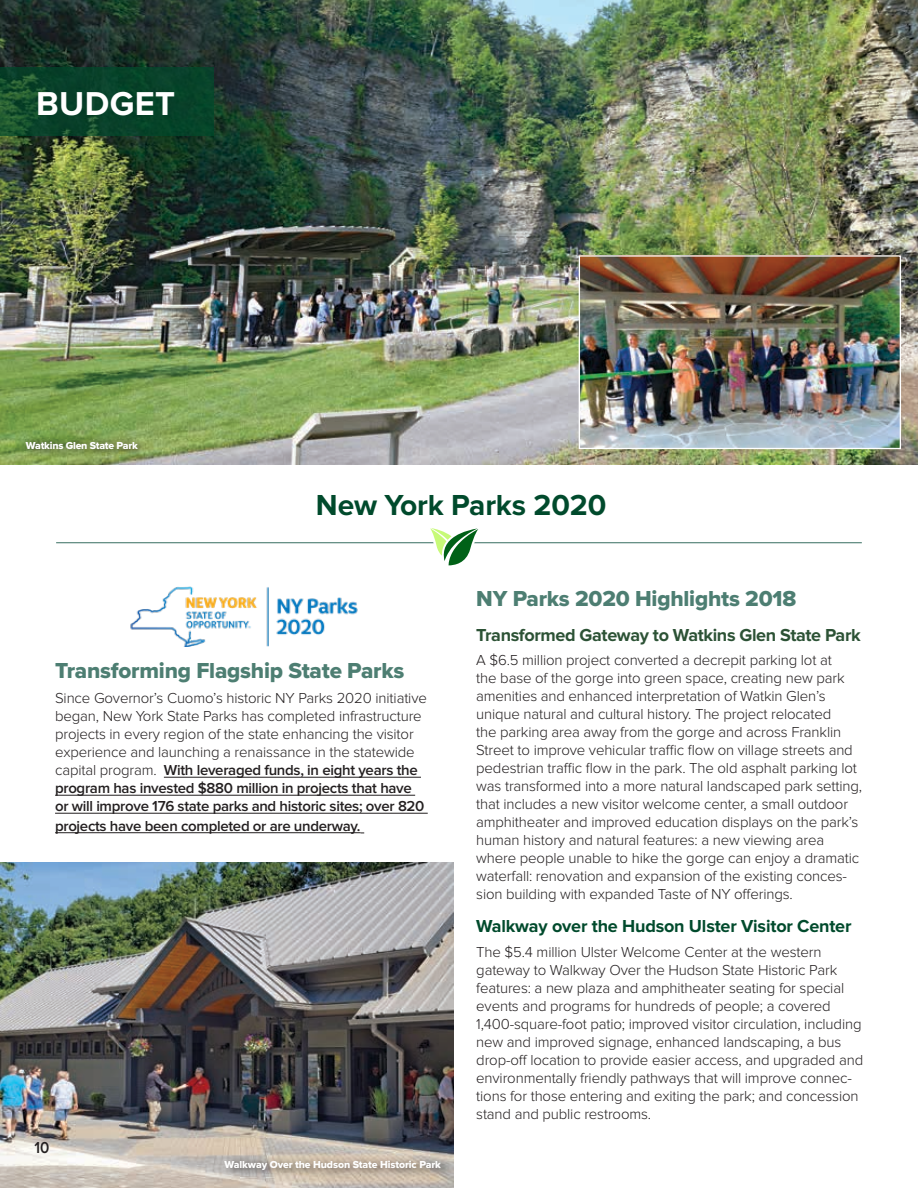
<style>
.page{position:relative;width:918px;height:1188px;background:#fff}
.page>*{position:absolute;margin:0;border:0;box-sizing:border-box;transform-origin:0 0}
.t1{font:700 34.35px "Proxima Nova";letter-spacing:.01em;color:#fff}
.t2{font:700 30px "Proxima Nova";letter-spacing:-.005em;color:#004a2c}
.t3{font:22.5px "Proxima Nova Extrabld";letter-spacing:-.01em;color:#4d7e72}
.t4{font:700 18px "Proxima Nova";letter-spacing:-.02em;color:#2c5235}
.t5{font:700 18px "Proxima Nova";letter-spacing:-.01em;color:#004a2c}
.t6{font:600 16.5px "Proxima Nova";color:#231f20;scale:.91 1}
.t7{font:300 15px/18px "Proxima Nova";letter-spacing:-.01em;color:#231f20}
.t8{font:600 15px "Proxima Nova";letter-spacing:-.02em;color:#231f20}
.t9{font:10.5px "Proxima Nova Extrabld";letter-spacing:-.01em;color:#fff}
.s1{font-weight:600}
</style>
<div class="page">
<img style="left:0;top:863px;width:453px;height:325px">
<div style="left:223px;top:1156px;width:230px;height:23px;background:#231f20;opacity:.75"></div>
<img style="left:0;top:0;width:918px;height:464px">
<div style="left:21px;top:436px;width:126px;height:22px;background:#231f20;opacity:.82"></div>
<img style="left:130px;top:586px;width:228px;height:60px">
<hr style="left:164px;top:777px;width:257px;height:1px;background:#231f20">
<hr style="left:55px;top:795px;width:360px;height:1px;background:#231f20">
<hr style="left:55px;top:813px;width:373px;height:1px;background:#231f20">
<hr style="left:55px;top:832px;width:306px;height:1px;background:#231f20">
<hr style="left:56px;top:542px;width:806px;height:1px;background:#4d7e72">
<svg style="left:427px;top:528px;width:54px;height:38px"></svg>
<svg style="left:0;top:67px;width:214px;height:69px;background:#0a4429"></svg>
<img style="left:581px;top:257px;width:318px;height:190px">
<div style="left:579px;top:255px;width:322px;height:194px;border:1px solid #fff"></div>
<h1 class="t1" style="left:36px;top:83px;width:140px">BUDGET</h1>
<p class="t9" style="left:26px;top:438px;width:114px">Watkins Glen State Park</p>
<h2 class="t2" style="left:316px;top:488px;width:292px">New York Parks 2020</h2>
<h3 class="t3" style="left:55px;top:654px;width:351px">Transforming Flagship State Parks</h3>
<p class="t7" style="left:55px;top:689px;width:373px">Since Governor’s Cuomo’s historic NY Parks 2020 initiative began, New York State Parks has completed infrastructure projects in every region of the state enhancing the visitor experience and launching a renaissance in the statewide capital program. <span class="s1">With leveraged funds, in eight years the program has invested $880 million in projects that have or will improve 176 state parks and historic sites; over 820</span></p>
<p class="t8" style="left:55px;top:817px;width:307px">projects have been completed or are underway.</p>
<p class="t6" style="left:35px;top:1138px;width:18px">10</p>
<p class="t9" style="left:225px;top:1157px;width:218px">Walkway Over the Hudson State Historic Park</p>
<h3 class="t3" style="left:476px;top:582px;width:322px">NY Parks 2020 Highlights 2018</h3>
<p class="t4" style="left:476px;top:624px;width:386px">Transformed Gateway to Watkins Glen State Park</p>
<p class="t7" style="left:476px;top:651px;width:387px">A $6.5 million project converted a decrepit parking lot at<br>the base of the gorge into green space, creating new park amenities and enhanced interpretation of Watkin Glen’s unique natural and cultural history. The project relocated<br>the parking area away from the gorge and across Franklin Street to improve vehicular traffic flow on village streets and pedestrian traffic flow in the park. The old asphalt parking lot was transformed into a more natural landscaped park setting, that includes a new visitor welcome center, a small outdoor amphitheater and improved education displays on the park’s human history and natural features: a new viewing area where people unable to hike the gorge can enjoy a dramatic waterfall: renovation and expansion of the existing conces&shy;sion building with expanded Taste of NY offerings.</p>
<p class="t5" style="left:476px;top:916px;width:377px">Walkway over the Hudson Ulster Visitor Center</p>
<p class="t7" style="left:476px;top:943px;width:388px">The $5.4 million Ulster Welcome Center at the western gateway to Walkway Over the Hudson State Historic Park features: a new plaza and amphitheater seating for special events and programs for hundreds of people; a covered 1,400-square-foot patio; improved visitor circulation, including new and improved signage, enhanced landscaping, a bus drop-off location to provide easier access, and upgraded and environmentally friendly pathways that will improve connec&shy;tions for those entering and exiting the park; and concession stand and public restrooms.</p>
</div>
